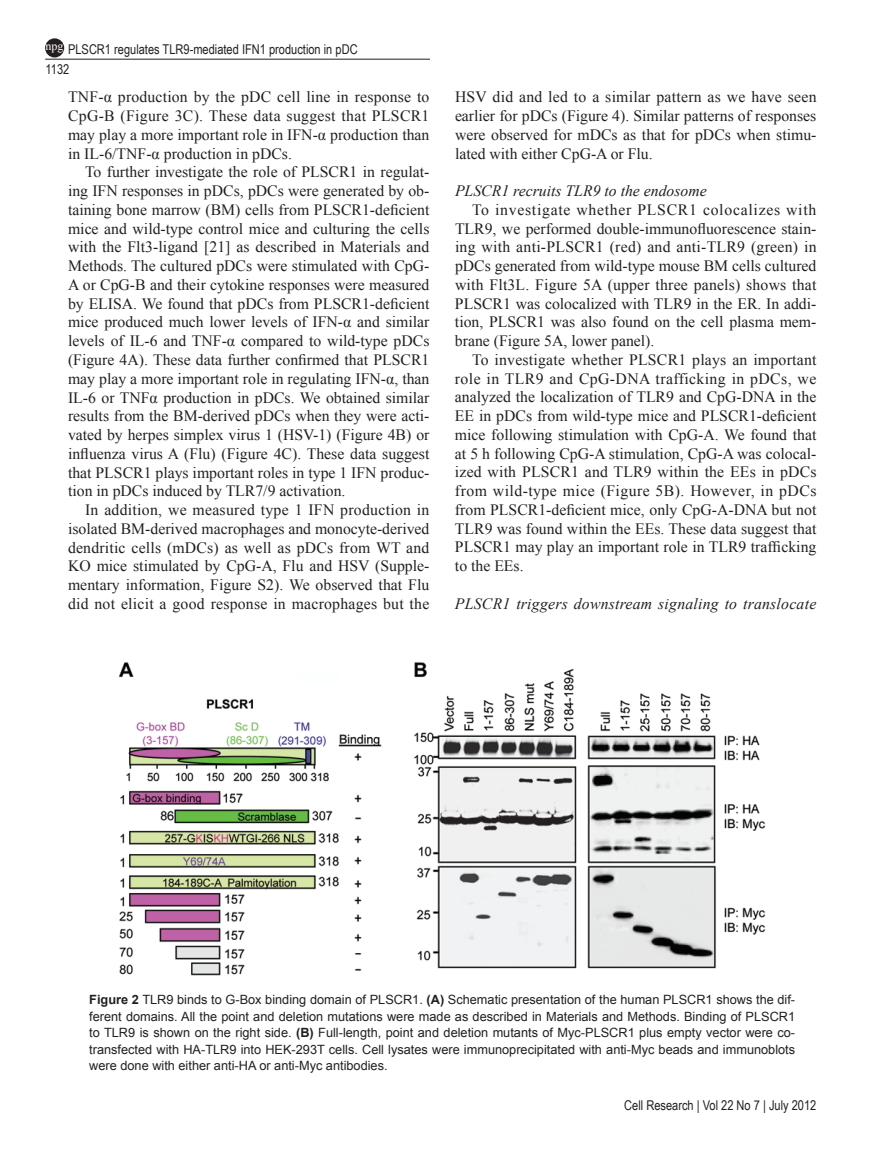
<style>
.page{position:relative;width:893px;height:1170px;background:#fff}
.page>*{position:absolute;margin:0;border:0;box-sizing:border-box;transform-origin:0 0}
.t1{font:15.75px/18.8px "Times New Roman";color:#231f20;text-align:justify}
.t2{font:italic 15.75px "Times New Roman";letter-spacing:.015em;color:#231f20}
.t3{font:13.5px/19.8px "Arial Narrow";color:#231f20}
.t4{font:12.75px/16.5px "Arial";color:#231f20;text-align:justify}
.t5{font:12px "Times New Roman";color:#fff}
.s1{font-weight:700}
</style>
<div class="page">
<hr style="left:45px;top:59px;width:385px;height:1px;background:#231f20">
<div style="left:46px;top:39px;width:17px;height:18px;background:#231f20;border-radius:50%"></div>
<div style="left:45px;top:38px;width:19px;height:19px;border:2px solid #231f20;border-radius:50%"></div>
<img style="left:118px;top:662px;width:648px;height:314px">
<p class="t3" style="left:46px;top:39px;width:314px;text-indent:23px">PLSCR1 regulates TLR9-mediated IFN1 production in pDC<br>1132</p>
<p class="t5" style="left:46px;top:38px;width:19px">npg</p>
<p class="t1" style="left:68px;top:88px;width:363px">TNF-α production by the pDC cell line in response to CpG-B (Figure 3C). These data suggest that PLSCR1 may play a more important role in IFN-α production than in IL-6/TNF-α production in pDCs.</p>
<p class="t1" style="left:68px;top:162px;width:363px;text-indent:17px">To further investigate the role of PLSCR1 in regulat&shy;ing IFN responses in pDCs, pDCs were generated by ob&shy;taining bone marrow (BM) cells from PLSCR1-deficient mice and wild-type control mice and culturing the cells with the Flt3-ligand [21] as described in Materials and Methods. The cultured pDCs were stimulated with CpG-A or CpG-B and their cytokine responses were measured by ELISA. We found that pDCs from PLSCR1-deficient mice produced much lower levels of IFN-α and similar levels of IL-6 and TNF-α compared to wild-type pDCs (Figure 4A). These data further confirmed that PLSCR1 may play a more important role in regulating IFN-α, than IL-6 or TNFα production in pDCs. We obtained similar results from the BM-derived pDCs when they were acti&shy;vated by herpes simplex virus 1 (HSV-1) (Figure 4B) or influenza virus A (Flu) (Figure 4C). These data suggest that PLSCR1 plays important roles in type 1 IFN produc&shy;tion in pDCs induced by TLR7/9 activation.</p>
<p class="t1" style="left:68px;top:500px;width:363px;text-indent:17px">In addition, we measured type 1 IFN production in isolated BM-derived macrophages and monocyte-derived dendritic cells (mDCs) as well as pDCs from WT and KO mice stimulated by CpG-A, Flu and HSV (Supple&shy;mentary information, Figure S2). We observed that Flu did not elicit a good response in macrophages but the</p>
<p class="t1" style="left:455px;top:87px;width:363px">HSV did and led to a similar pattern as we have seen earlier for pDCs (Figure 4). Similar patterns of responses were observed for mDCs as that for pDCs when stimu&shy;lated with either CpG-A or Flu.</p>
<p class="t2" style="left:455px;top:180px;width:253px">PLSCR1 recruits TLR9 to the endosome</p>
<p class="t1" style="left:455px;top:200px;width:363px;text-indent:17px">To investigate whether PLSCR1 colocalizes with TLR9, we performed double-immunofluorescence stain&shy;ing with anti-PLSCR1 (red) and anti-TLR9 (green) in pDCs generated from wild-type mouse BM cells cultured with Flt3L. Figure 5A (upper three panels) shows that PLSCR1 was colocalized with TLR9 in the ER. In addi&shy;tion, PLSCR1 was also found on the cell plasma mem&shy;brane (Figure 5A, lower panel).</p>
<p class="t1" style="left:455px;top:350px;width:363px;text-indent:17px">To investigate whether PLSCR1 plays an important role in TLR9 and CpG-DNA trafficking in pDCs, we analyzed the localization of TLR9 and CpG-DNA in the EE in pDCs from wild-type mice and PLSCR1-deficient mice following stimulation with CpG-A. We found that at 5 h following CpG-A stimulation, CpG-A was colocal&shy;ized with PLSCR1 and TLR9 within the EEs in pDCs from wild-type mice (Figure 5B). However, in pDCs from PLSCR1-deficient mice, only CpG-A-DNA but not TLR9 was found within the EEs. These data suggest that PLSCR1 may play an important role in TLR9 trafficking to the EEs.</p>
<p class="t2" style="left:455px;top:592px;width:363px">PLSCR1 triggers downstream signaling to translocate</p>
<p class="t4" style="left:89px;top:991px;width:707px"><span class="s1">Figure 2</span> TLR9 binds to G-Box binding domain of PLSCR1. <span class="s1">(A)</span> Schematic presentation of the human PLSCR1 shows the dif&shy;ferent domains. All the point and deletion mutations were made as described in Materials and Methods. Binding of PLSCR1 to TLR9 is shown on the right side. <span class="s1">(B)</span> Full-length, point and deletion mutants of Myc-PLSCR1 plus empty vector were co&shy;transfected with HA-TLR9 into HEK-293T cells. Cell lysates were immunoprecipitated with anti-Myc beads and immunoblots were done with either anti-HA or anti-Myc antibodies.</p>
<p class="t3" style="left:624px;top:1094px;width:194px">Cell Research | Vol 22 No 7 | July 2012</p>
</div>
